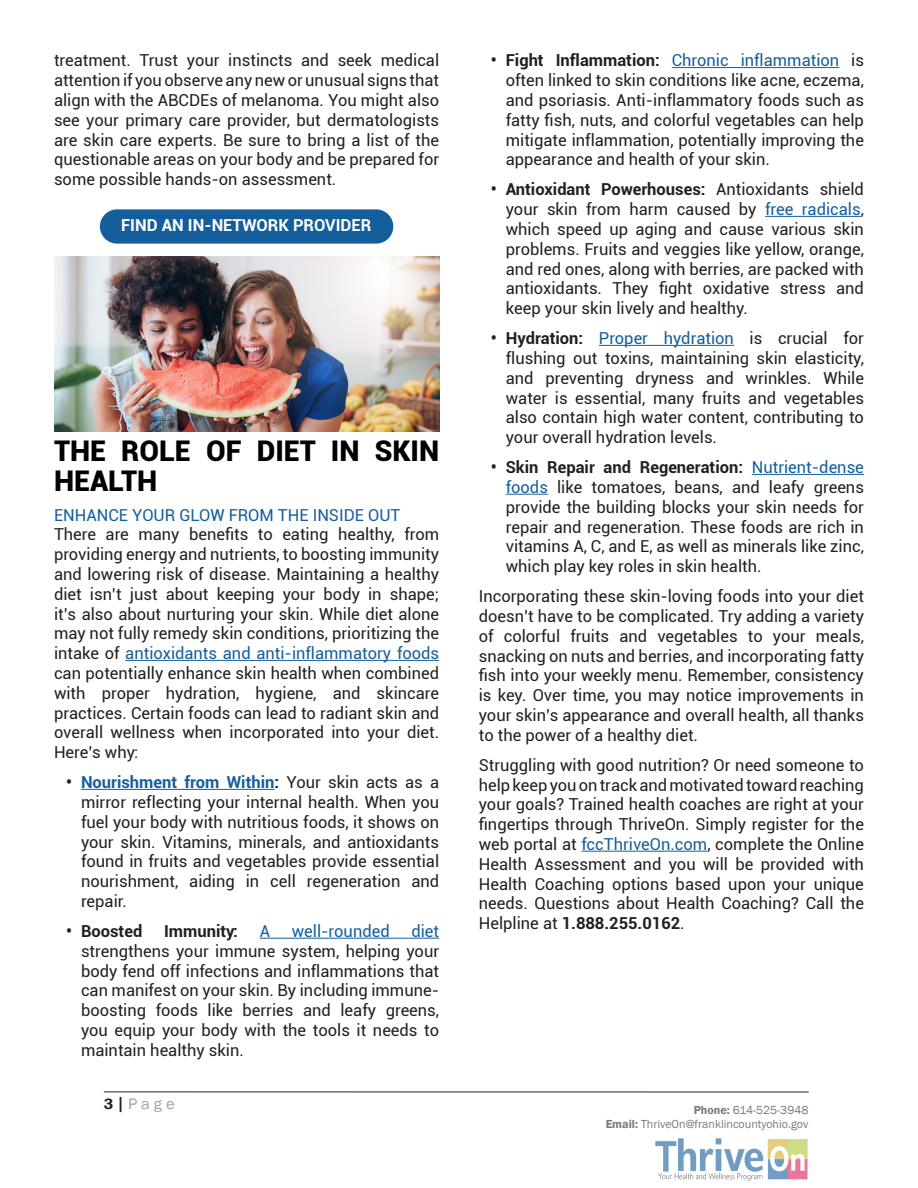
<style>
.page{position:relative;width:918px;height:1188px;background:#fff}
.page>*{position:absolute;margin:0;border:0;box-sizing:border-box;transform-origin:0 0}
.t1{font:900 28.5px/30px "Roboto";color:#000}
.t2{font:16.5px/19.8px "Roboto";color:#231f20;text-align:justify}
.t3{font:16.5px "Roboto";color:#155e9c}
.t4{font:700 16.5px "Roboto";color:#fff}
.t5{font:700 16.5px "Roboto";color:#231f20}
.t6{font:15.6px "Franklin Gothic";color:#a3a1a1;scale:1.05 1}
.t7{font:12px/14.4px "Franklin Gothic";color:#231f20;text-align:right}
.s1{color:#155e9c}
.s2{font-weight:700}
.s3{font-weight:700;color:#155e9c}
.s4{font-weight:600;font-size:15.3px;color:#231f20}
.s5{font-weight:600;font-size:18px;color:#231f20}
.s6{font-weight:600}
</style>
<div class="page">
<img style="left:655px;top:1138px;width:153px;height:43px">
<hr style="left:104px;top:1092px;width:705px;height:1px;background:#231f20">
<div style="left:100px;top:209px;width:293px;height:35px;background:#155e9c;border-radius:17px"></div>
<img style="left:54px;top:256px;width:385px;height:176px">
<hr style="left:672px;top:67px;width:167px;height:1px;background:#155e9c">
<hr style="left:765px;top:216px;width:96px;height:1px;background:#155e9c">
<hr style="left:599px;top:345px;width:135px;height:1px;background:#155e9c">
<hr style="left:752px;top:474px;width:112px;height:1px;background:#155e9c">
<hr style="left:506px;top:494px;width:42px;height:1px;background:#155e9c">
<hr style="left:581px;top:851px;width:126px;height:1px;background:#155e9c">
<hr style="left:125px;top:660px;width:314px;height:1px;background:#155e9c">
<hr style="left:81px;top:789px;width:194px;height:1px;background:#155e9c">
<hr style="left:260px;top:938px;width:179px;height:1px;background:#155e9c">
<p class="t2" style="left:54px;top:50px;width:387px">treatment. Trust your instincts and seek medical attention if you observe any new or unusual signs that align with the ABCDEs of melanoma. You might also see your primary care provider, but dermatologists are skin care experts. Be sure to bring a list of the questionable areas on your body and be prepared for some possible hands-on assessment.</p>
<p class="t4" style="left:121px;top:213px;width:252px">FIND AN IN-NETWORK PROVIDER</p>
<p class="t1" style="left:54px;top:434px;width:387px">THE ROLE OF DIET IN SKIN<br>HEALTH</p>
<p class="t3" style="left:54px;top:503px;width:348px">ENHANCE YOUR GLOW FROM THE INSIDE OUT</p>
<p class="t2" style="left:54px;top:524px;width:387px">There are many benefits to eating healthy, from providing energy and nutrients, to boosting immunity and lowering risk of disease. Maintaining a healthy diet isn’t just about keeping your body in shape; it’s also about nurturing your skin. While diet alone may not fully remedy skin conditions, prioritizing the intake of <span class="s1">antioxidants and anti-inflammatory foods </span>can potentially enhance skin health when combined with proper hydration, hygiene, and skincare practices. Certain foods can lead to radiant skin and overall wellness when incorporated into your diet.<br>Here’s why:</p>
<p class="t2" style="left:81px;top:772px;width:360px;text-indent:-15px"><span class="s2">•</span> <span class="s3">Nourishment from Within</span><span class="s2">:</span> Your skin acts as a mirror reflecting your internal health. When you fuel your body with nutritious foods, it shows on your skin. Vitamins, minerals, and antioxidants found in fruits and vegetables provide essential nourishment, aiding in cell regeneration and repair.</p>
<p class="t5" style="left:66px;top:919px;width:78px">• Boosted</p>
<p class="t5" style="left:164px;top:919px;width:75px">Immunity:</p>
<p class="t3" style="left:260px;top:920px;width:12px">A</p>
<p class="t3" style="left:292px;top:920px;width:99px">well-rounded</p>
<p class="t2" style="left:81px;top:921px;width:360px;text-indent:330px"><span class="s1">diet </span>strengthens your immune system, helping your body fend off infections and inflammations that can manifest on your skin. By including immune&shy;boosting foods like berries and leafy greens, you equip your body with the tools it needs to maintain healthy skin.</p>
<p class="t6" style="left:104px;top:1094px;width:69px"><span class="s4">3</span><span class="s5">|</span> Page</p>
<p class="t2" style="left:506px;top:50px;width:360px;text-indent:-15px"><span class="s2">• Fight Inflammation:</span> <span class="s1">Chronic inflammation</span> is often linked to skin conditions like acne, eczema, and psoriasis. Anti-inflammatory foods such as fatty fish, nuts, and colorful vegetables can help mitigate inflammation, potentially improving the appearance and health of your skin.</p>
<p class="t2" style="left:506px;top:179px;width:360px;text-indent:-15px"><span class="s2">• Antioxidant Powerhouses:</span> Antioxidants shield your skin from harm caused by <span class="s1">free radicals</span>, which speed up aging and cause various skin problems. Fruits and veggies like yellow, orange, and red ones, along with berries, are packed with antioxidants. They fight oxidative stress and keep your skin lively and healthy.</p>
<p class="t2" style="left:506px;top:328px;width:360px;text-indent:-15px"><span class="s2">• Hydration:</span> <span class="s1">Proper hydration</span> is crucial for flushing out toxins, maintaining skin elasticity, and preventing dryness and wrinkles. While water is essential, many fruits and vegetables also contain high water content, contributing to your overall hydration levels.</p>
<p class="t2" style="left:506px;top:457px;width:360px;text-indent:-15px"><span class="s2">• Skin Repair and Regeneration:</span> <span class="s1">Nutrient-dense foods</span> like tomatoes, beans, and leafy greens provide the building blocks your skin needs for repair and regeneration. These foods are rich in vitamins A, C, and E, as well as minerals like zinc, which play key roles in skin health.</p>
<p class="t2" style="left:479px;top:586px;width:387px">Incorporating these skin-loving foods into your diet doesn’t have to be complicated. Try adding a variety of colorful fruits and vegetables to your meals, snacking on nuts and berries, and incorporating fatty fish into your weekly menu. Remember, consistency is key. Over time, you may notice improvements in your skin’s appearance and overall health, all thanks to the power of a healthy diet.</p>
<p class="t2" style="left:479px;top:754px;width:387px">Struggling with good nutrition? Or need someone to help keep you on track and motivated toward reaching your goals? Trained health coaches are right at your fingertips through ThriveOn. Simply register for the web portal at <span class="s1">fccThriveOn.com</span>, complete the Online Health Assessment and you will be provided with Health Coaching options based upon your unique needs. Questions about Health Coaching? Call the Helpline at <span class="s2">1.888.255.0162</span>.</p>
<p class="t7" style="left:605px;top:1103px;width:204px"><span class="s6">Phone:</span> 614-525-3948<br><span class="s6">Email:</span> ThriveOn@franklincountyohio.gov</p>
</div>
